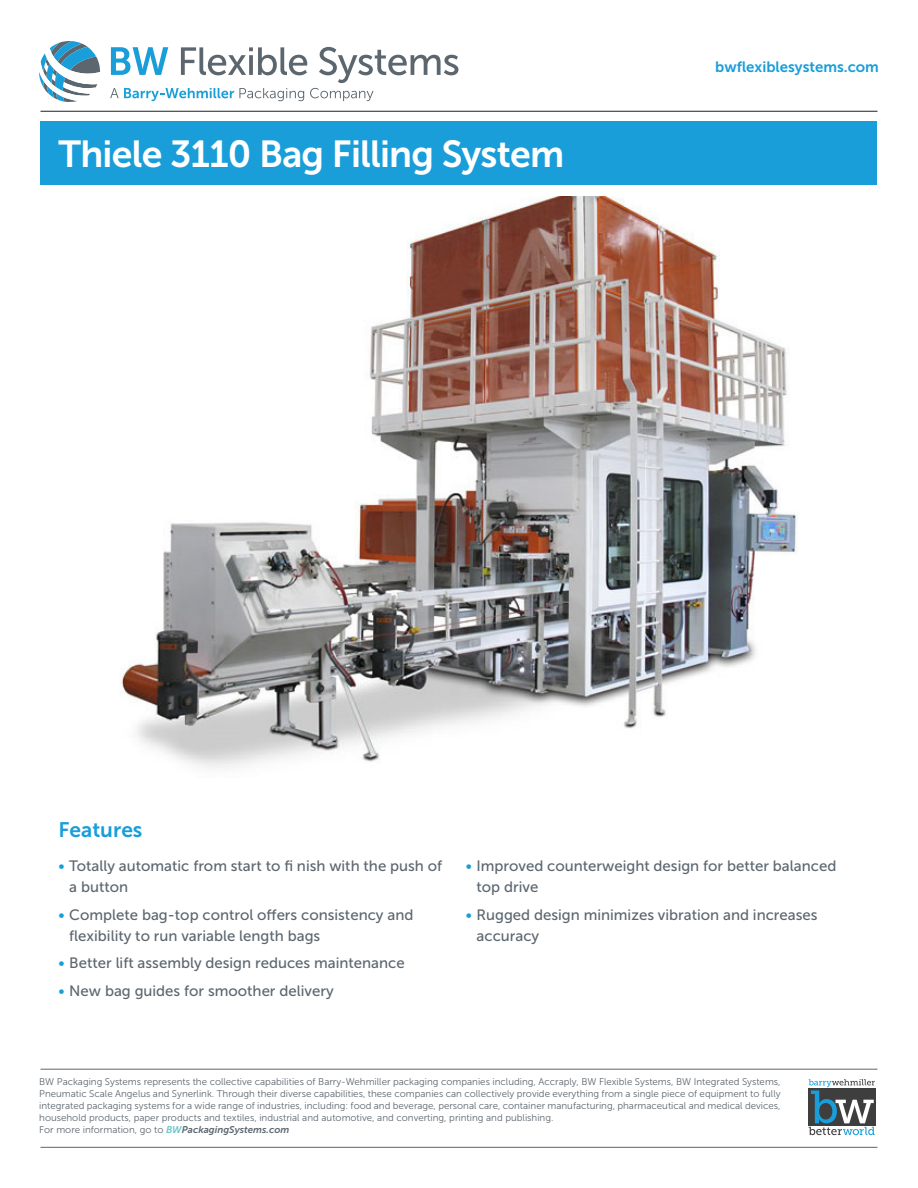
<style>
.page{position:relative;width:918px;height:1188px;background:#fff}
.page>*{position:absolute;margin:0;border:0;box-sizing:border-box;transform-origin:0 0}
.Page_1_Big_Header{font:37.5px "Museo Sans 700";letter-spacing:-.02em;color:#fff}
.Page_1_small_header{font:21px "Museo Sans 700";color:#199eda}
.t1{font:15px/21px "Museo Sans 500";color:#5c666f}
.t2{font:15px "Museo Sans 700";color:#199eda}
.t3{font:9.75px/12px "Museo Sans 300";color:#5c666f}
.s1{color:#199eda}
.s2{font-family:"Museo Sans 700";font-style:italic;color:#66c7c7}
.s3{font-family:"Museo Sans 700";font-style:italic}
</style>
<div class="page">
<div style="left:40px;top:122px;width:838px;height:63px;background:#199eda"></div>
<svg style="left:809px;top:1079px;width:66px;height:56px"></svg>
<hr style="left:40px;top:111px;width:838px;height:1px;background:#231f20">
<hr style="left:40px;top:1147px;width:838px;height:1px;background:#5c666f">
<hr style="left:40px;top:1069px;width:838px;height:1px;background:#5c666f">
<svg style="left:110px;top:47px;width:348px;height:54px"></svg>
<svg style="left:39px;top:41px;width:61px;height:61px"></svg>
<img style="left:120px;top:197px;width:678px;height:571px">
<p class="Page_1_Big_Header" style="left:59px;top:133px;width:507px">Thiele 3110 Bag Filling System</p>
<h3 class="t2" style="left:715px;top:59px;width:165px">bwflexiblesystems.com</h3>
<p class="Page_1_small_header" style="left:58px;top:818px;width:85px">Features</p>
<p class="t1" style="left:69px;top:855px;width:374px;text-indent:-11px"><span class="s1">•</span> Totally automatic from start to fi nish with the push of a button</p>
<p class="t1" style="left:69px;top:904px;width:346px;text-indent:-11px"><span class="s1">•</span> Complete bag-top control offers consistency and flexibility to run variable length bags</p>
<p class="t1" style="left:58px;top:953px;width:348px"><span class="s1">•</span> Better lift assembly design reduces maintenance</p>
<p class="t1" style="left:58px;top:981px;width:277px"><span class="s1">•</span> New bag guides for smoother delivery</p>
<p class="t1" style="left:477px;top:855px;width:361px;text-indent:-11px"><span class="s1">•</span> Improved counterweight design for better balanced top drive</p>
<p class="t1" style="left:477px;top:904px;width:342px;text-indent:-11px"><span class="s1">•</span> Rugged design minimizes vibration and increases accuracy</p>
<p class="t3" style="left:39px;top:1076px;width:743px">BW Packaging Systems represents the collective capabilities of Barry-Wehmiller packaging companies including, Accraply, BW Flexible Systems, BW Integrated Systems, Pneumatic Scale Angelus and Synerlink. Through their diverse capabilities, these companies can collectively provide everything from a single piece of equipment to fully integrated packaging systems for a wide range of industries, including: food and beverage, personal care, container manufacturing, pharmaceutical and medical devices, household products, paper products and textiles, industrial and automotive, and converting, printing and publishing.<br>For more information, go to <span class="s2">BW</span><span class="s3">PackagingSystems.com</span></p>
</div>
